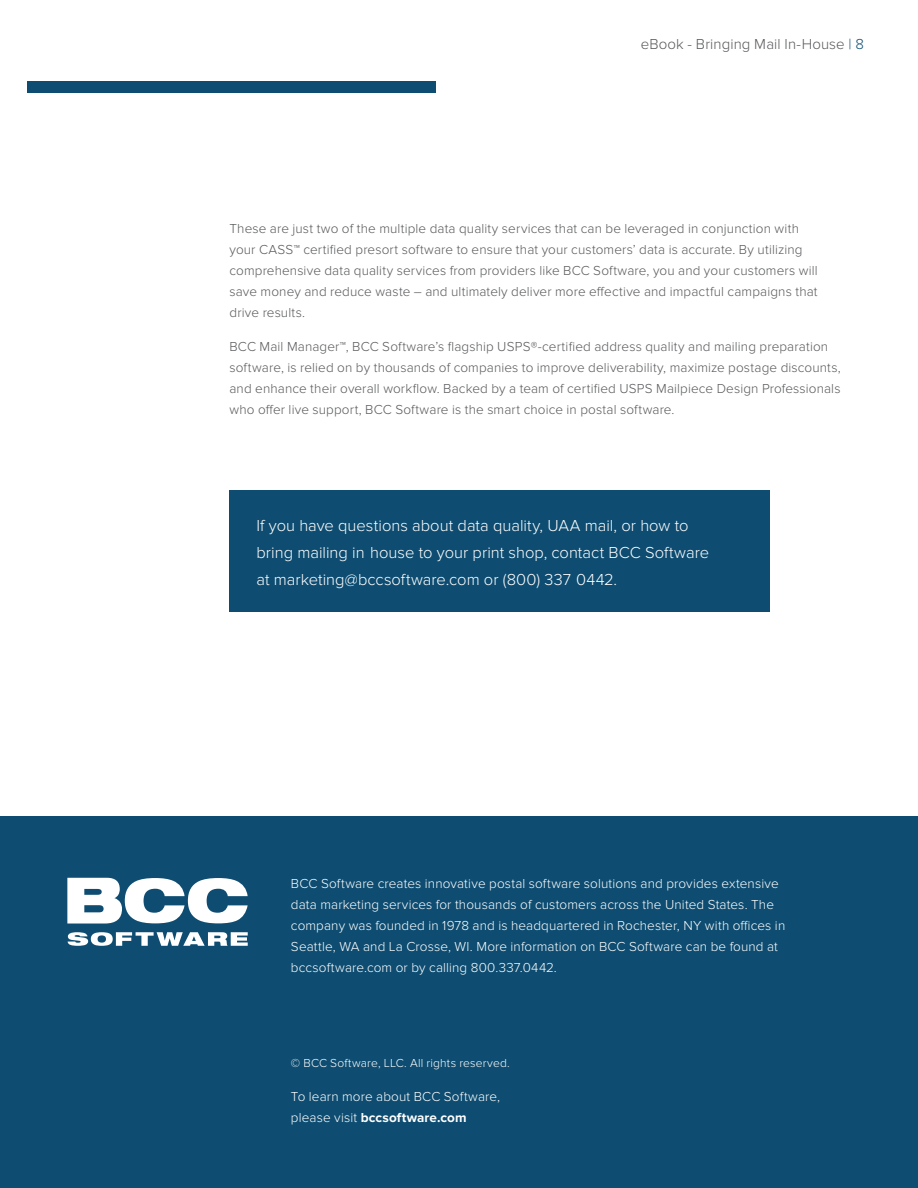
<style>
.page{position:relative;width:918px;height:1188px;background:#fff}
.page>*{position:absolute;margin:0;border:0;box-sizing:border-box;transform-origin:0 0}
.t1{font:300 16.5px/27px "Proxima Nova";color:#fff}
.t2{font:300 15px "Proxima Nova";letter-spacing:.005em;color:#57585a}
.t3{font:300 13.5px/21px "Proxima Nova";letter-spacing:.01em;color:#57585a}
.t4{font:300 13.5px/21px "Proxima Nova";letter-spacing:.01em;color:#fff}
.t5{font:300 12px "Proxima Nova";letter-spacing:.015em;color:#fff}
.s1{color:#0e4d71}
.s2{font-weight:700}
</style>
<div class="page">
<div style="left:27px;top:81px;width:408px;height:11px;background:#0e4d71"></div>
<div style="left:0;top:817px;width:918px;height:371px;background:#0e4d71"></div>
<div style="left:230px;top:490px;width:540px;height:122px;background:#0e4d71"></div>
<svg style="left:67px;top:878px;width:181px;height:46px"></svg>
<svg style="left:68px;top:932px;width:180px;height:14px"></svg>
<p class="t2" style="left:641px;top:35px;width:225px">eBook - Bringing Mail In-House <span class="s1">| 8</span></p>
<p class="t3" style="left:230px;top:218px;width:590px">These are just two of the multiple data quality services that can be leveraged in conjunction with your CASS™ certifed presort software to ensure that your customers’ data is accurate. By utilizing comprehensive data quality services from providers like BCC Software, you and your customers will save money and reduce waste – and ultimately deliver more efective and impactful campaigns that drive results.</p>
<p class="t3" style="left:230px;top:336px;width:613px">BCC Mail Manager™, BCC Software’s fagship USPS®-certifed address quality and mailing preparation software, is relied on by thousands of companies to improve deliverability, maximize postage discounts, and enhance their overall workfow. Backed by a team of certifed USPS Mailpiece Design Professionals who ofer live support, BCC Software is the smart choice in postal software.</p>
<p class="t1" style="left:256px;top:512px;width:454px">If you have questions about data quality, UAA mail, or how to bring mailing in house to your print shop, contact BCC Software at marketing@bccsoftware.com or (800) 337 0442.</p>
<p class="t4" style="left:291px;top:874px;width:496px">BCC Software creates innovative postal software solutions and provides extensive data marketing services for thousands of customers across the United States. The company was founded in 1978 and is headquartered in Rochester, NY with ofces in Seattle, WA and La Crosse, WI. More information on BCC Software can be found at bccsoftware.com or by calling 800.337.0442.</p>
<p class="t5" style="left:291px;top:1056px;width:220px">© BCC Software, LLC. All rights reserved.</p>
<p class="t4" style="left:291px;top:1086px;width:211px">To learn more about BCC Software, please visit <span class="s2">bccsoftware.com</span></p>
</div>
